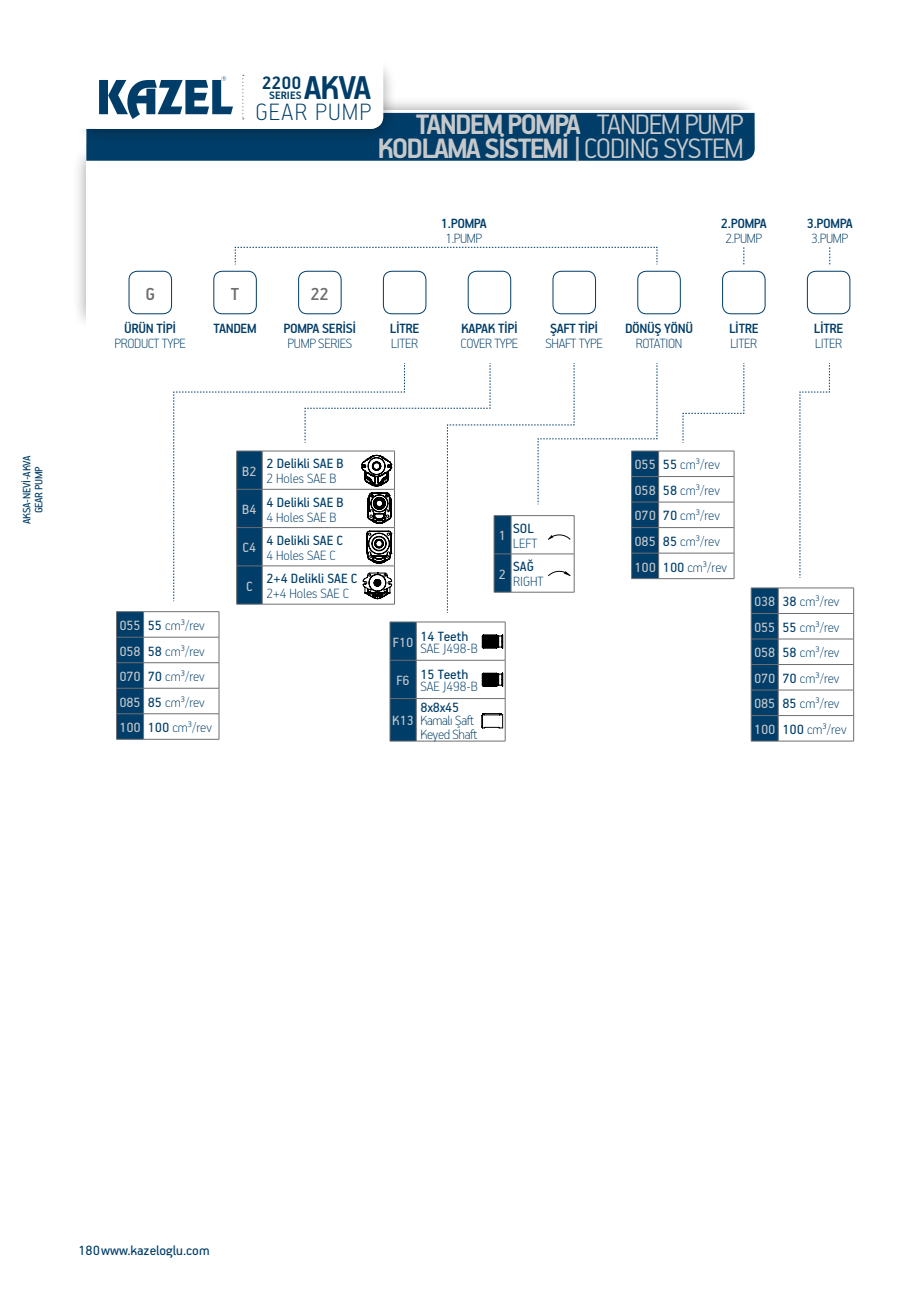
<style>
.page{position:relative;width:906px;height:1289px;background:#fff}
.page>*{position:absolute;margin:0;border:0;box-sizing:border-box;transform-origin:0 0}
.t1{font:700 37.05px "PF Handbook Pro";color:#003d68}
.t2{font:700 31.5px/23.4px "PF Handbook Pro";letter-spacing:-.06em;color:#c7c8ca}
.t3{font:300 31.5px "PF Handbook Pro";letter-spacing:-.04em;color:#c7c8ca}
.t4{font:100 26.4px "PF Handbook Pro";letter-spacing:.05em;color:#003d68}
.t5{font:700 20.1px "PF Handbook Pro";color:#003d68}
.t6{font:500 19.5px "PF Handbook Pro";color:#6d6e71}
.t7{font:100 15px/25.5px "PF Handbook Pro";color:#003d68}
.t8{font:500 15px "PF Handbook Pro";letter-spacing:-.025em;color:#003d68}
.t9{font:15px "PF Handbook Pro";color:#003d68}
.t10{font:100 15px "PF Handbook Pro";letter-spacing:-.025em;color:#003d68}
.t11{font:100 15px "PF Handbook Pro";letter-spacing:-.02em;color:#003d68}
.t12{font:15px "PF Handbook Pro";color:#c7c8ca}
.t13{font:100 15px "PF Handbook Pro";letter-spacing:-.035em;color:#003d68}
.t14{font:12px/12px "PF Handbook Pro";letter-spacing:-.025em;color:#003d68;text-align:center}
.t15{font:700 12px "PF Handbook Pro";color:#003d68}
.s1{font-weight:300}
.s2{font-weight:400;color:#c7c8ca}
.s3{font-weight:400}
</style>
<div class="page">
<div style="left:72px;top:145px;width:79px;height:186px;background:#000;opacity:.4"></div>
<div style="left:86px;top:140px;width:80px;height:214px;background:#fff"></div>
<svg style="left:86px;top:75px;width:668px;height:86px"></svg>
<div style="left:129px;top:271px;width:43px;height:43px;border:1px solid #003d68;border-radius:9px"></div>
<div style="left:213px;top:271px;width:44px;height:43px;border:1px solid #003d68;border-radius:9px"></div>
<div style="left:552px;top:271px;width:44px;height:43px;border:1px solid #003d68;border-radius:9px"></div>
<div style="left:807px;top:271px;width:43px;height:43px;border:1px solid #003d68;border-radius:9px"></div>
<div style="left:722px;top:271px;width:43px;height:43px;border:1px solid #003d68;border-radius:9px"></div>
<div style="left:637px;top:271px;width:43px;height:43px;border:1px solid #003d68;border-radius:9px"></div>
<div style="left:468px;top:271px;width:43px;height:43px;border:1px solid #003d68;border-radius:9px"></div>
<div style="left:383px;top:271px;width:43px;height:43px;border:1px solid #003d68;border-radius:9px"></div>
<div style="left:298px;top:271px;width:43px;height:43px;border:1px solid #003d68;border-radius:9px"></div>
<hr style="left:658px;top:451px;width:76px;height:1px;background:#6d6e71">
<hr style="left:658px;top:476px;width:76px;height:1px;background:#6d6e71">
<hr style="left:658px;top:502px;width:76px;height:1px;background:#6d6e71">
<hr style="left:658px;top:527px;width:76px;height:1px;background:#6d6e71">
<hr style="left:658px;top:553px;width:76px;height:1px;background:#6d6e71">
<svg style="left:734px;top:451px;width:1px;height:127px"></svg>
<hr style="left:658px;top:578px;width:76px;height:1px;background:#6d6e71">
<hr style="left:778px;top:587px;width:76px;height:1px;background:#6d6e71">
<hr style="left:778px;top:613px;width:76px;height:1px;background:#6d6e71">
<hr style="left:778px;top:638px;width:76px;height:1px;background:#6d6e71">
<hr style="left:778px;top:664px;width:76px;height:1px;background:#6d6e71">
<hr style="left:778px;top:689px;width:76px;height:1px;background:#6d6e71">
<hr style="left:778px;top:715px;width:76px;height:1px;background:#6d6e71">
<svg style="left:853px;top:588px;width:1px;height:152px"></svg>
<svg style="left:751px;top:587px;width:28px;height:154px"></svg>
<hr style="left:778px;top:740px;width:76px;height:1px;background:#6d6e71">
<hr style="left:144px;top:611px;width:75px;height:1px;background:#6d6e71">
<hr style="left:144px;top:637px;width:75px;height:1px;background:#6d6e71">
<hr style="left:144px;top:662px;width:75px;height:1px;background:#6d6e71">
<hr style="left:144px;top:688px;width:75px;height:1px;background:#6d6e71">
<hr style="left:144px;top:713px;width:75px;height:1px;background:#6d6e71">
<svg style="left:116px;top:611px;width:28px;height:129px"></svg>
<hr style="left:144px;top:739px;width:75px;height:1px;background:#6d6e71">
<svg style="left:235px;top:247px;width:422px;height:18px"></svg>
<svg style="left:829px;top:247px;width:1px;height:17px"></svg>
<svg style="left:743px;top:247px;width:1px;height:17px"></svg>
<svg style="left:682px;top:363px;width:62px;height:80px"></svg>
<svg style="left:799px;top:363px;width:31px;height:215px"></svg>
<svg style="left:173px;top:363px;width:486px;height:378px"></svg>
<p class="t14" style="left:20px;top:524px;width:70px;rotate:-90deg">AKSA-NEVİ-AKVA<br>GEAR PUMP</p>
<h3 class="t6" style="left:145px;top:282px;width:11px">G</h3>
<p class="t8" style="left:124px;top:319px;width:54px">ÜRÜN TİPİ</p>
<p class="t10" style="left:115px;top:335px;width:73px">PRODUCT TYPE</p>
<h1 class="t1" style="left:304px;top:65px;width:69px">AKVA</h1>
<h3 class="t5" style="left:262px;top:71px;width:41px">2200</h3>
<p class="t15" style="left:269px;top:88px;width:34px">SERIES</p>
<h3 class="t4" style="left:255px;top:96px;width:117px">GEAR PUMP</h3>
<h2 class="t2" style="left:377px;top:112px;width:368px;text-indent:38px">TANDEM POMPA<br>KODLAMA SİSTEMİ |<span class="s1">CODING SYSTEM</span></h2>
<h2 class="t3" style="left:596px;top:105px;width:149px">TANDEM PUMP</h2>
<h3 class="t6" style="left:311px;top:282px;width:20px">22</h3>
<h3 class="t6" style="left:231px;top:282px;width:10px">T</h3>
<p class="t8" style="left:213px;top:319px;width:45px">TANDEM</p>
<p class="t8" style="left:283px;top:319px;width:74px">POMPA SERİSİ</p>
<p class="t10" style="left:288px;top:335px;width:66px">PUMP SERIES</p>
<p class="t8" style="left:441px;top:214px;width:48px">1.POMPA</p>
<p class="t8" style="left:721px;top:214px;width:48px">2.POMPA</p>
<p class="t8" style="left:806px;top:214px;width:48px">3.POMPA</p>
<p class="t7" style="left:445px;top:225px;width:38px">1.PUMP</p>
<p class="t7" style="left:725px;top:225px;width:38px">2.PUMP</p>
<p class="t7" style="left:811px;top:225px;width:38px">3.PUMP</p>
<p class="t8" style="left:390px;top:319px;width:31px">LİTRE</p>
<p class="t7" style="left:391px;top:330px;width:28px">LITER</p>
<p class="t8" style="left:461px;top:319px;width:58px">KAPAK TİPİ</p>
<p class="t10" style="left:460px;top:335px;width:59px">COVER TYPE</p>
<p class="t8" style="left:550px;top:319px;width:50px">ŞAFT TİPİ</p>
<p class="t10" style="left:545px;top:335px;width:59px">SHAFT TYPE</p>
<p class="t8" style="left:625px;top:319px;width:70px">DÖNÜŞ YÖNÜ</p>
<p class="t13" style="left:636px;top:335px;width:48px">ROTATION</p>
<p class="t8" style="left:729px;top:319px;width:31px">LİTRE</p>
<p class="t7" style="left:730px;top:330px;width:28px">LITER</p>
<p class="t8" style="left:814px;top:319px;width:31px">LİTRE</p>
<p class="t7" style="left:815px;top:330px;width:28px">LITER</p>
<p class="t7" style="left:119px;top:612px;width:94px"><span class="s2">055</span> <span class="s3">55</span> cm³/rev<br><span class="s2">058</span> <span class="s3">58</span> cm³/rev<br><span class="s2">070</span> <span class="s3">70</span> cm³/rev<br><span class="s2">085</span> <span class="s3">85</span> cm³/rev<br><span class="s2">100</span> <span class="s3">100</span> cm³/rev</p>
<p class="t12" style="left:242px;top:462px;width:16px">B2</p>
<p class="t12" style="left:242px;top:500px;width:16px">B4</p>
<p class="t12" style="left:243px;top:538px;width:15px">C4</p>
<p class="t12" style="left:246px;top:577px;width:8px">C</p>
<p class="t9" style="left:266px;top:454px;width:79px">2 Delikli SAE B</p>
<p class="t7" style="left:266px;top:465px;width:72px">2 Holes SAE B</p>
<p class="t9" style="left:266px;top:493px;width:79px">4 Delikli SAE B</p>
<p class="t7" style="left:266px;top:503px;width:72px">4 Holes SAE B</p>
<p class="t9" style="left:266px;top:531px;width:78px">4 Delikli SAE C</p>
<p class="t7" style="left:266px;top:542px;width:71px">4 Holes SAE C</p>
<p class="t9" style="left:266px;top:569px;width:92px">2+4 Delikli SAE C</p>
<p class="t7" style="left:266px;top:580px;width:84px">2+4 Holes SAE C</p>
<p class="t7" style="left:420px;top:629px;width:59px;line-height:12px;text-indent:-28px"><span class="s2">F10</span> <span class="s3">14 Teeth<br></span>SAE J498-B</p>
<p class="t7" style="left:420px;top:667px;width:59px;line-height:12px;text-indent:-24px"><span class="s2">F6</span> <span class="s3">15 Teeth<br></span>SAE J498-B</p>
<p class="t11" style="left:392px;top:711px;width:83px"><span class="s2">K13</span> Kamalı Şaft</p>
<p class="t9" style="left:420px;top:698px;width:40px">8x8x45</p>
<p class="t11" style="left:420px;top:725px;width:58px">Keyed Shaft</p>
<p class="t12" style="left:499px;top:526px;width:9px">1</p>
<p class="t12" style="left:499px;top:565px;width:9px">2</p>
<p class="t9" style="left:513px;top:519px;width:22px">SOL</p>
<p class="t7" style="left:513px;top:530px;width:26px">LEFT</p>
<p class="t9" style="left:513px;top:557px;width:22px">SAĞ</p>
<p class="t7" style="left:513px;top:568px;width:32px">RIGHT</p>
<p class="t7" style="left:634px;top:451px;width:94px"><span class="s2">055</span> <span class="s3">55</span> cm³/rev<br><span class="s2">058</span> <span class="s3">58</span> cm³/rev<br><span class="s2">070</span> <span class="s3">70</span> cm³/rev<br><span class="s2">085</span> <span class="s3">85</span> cm³/rev<br><span class="s2">100</span> <span class="s3">100</span> cm³/rev</p>
<p class="t7" style="left:754px;top:588px;width:94px"><span class="s2">038</span> <span class="s3">38</span> cm³/rev<br><span class="s2">055</span> <span class="s3">55</span> cm³/rev<br><span class="s2">058</span> <span class="s3">58</span> cm³/rev<br><span class="s2">070</span> <span class="s3">70</span> cm³/rev<br><span class="s2">085</span> <span class="s3">85</span> cm³/rev<br><span class="s2">100</span> <span class="s3">100</span> cm³/rev</p>
<p class="t9" style="left:78px;top:1241px;width:133px">180www.kazeloglu.com</p>
</div>
